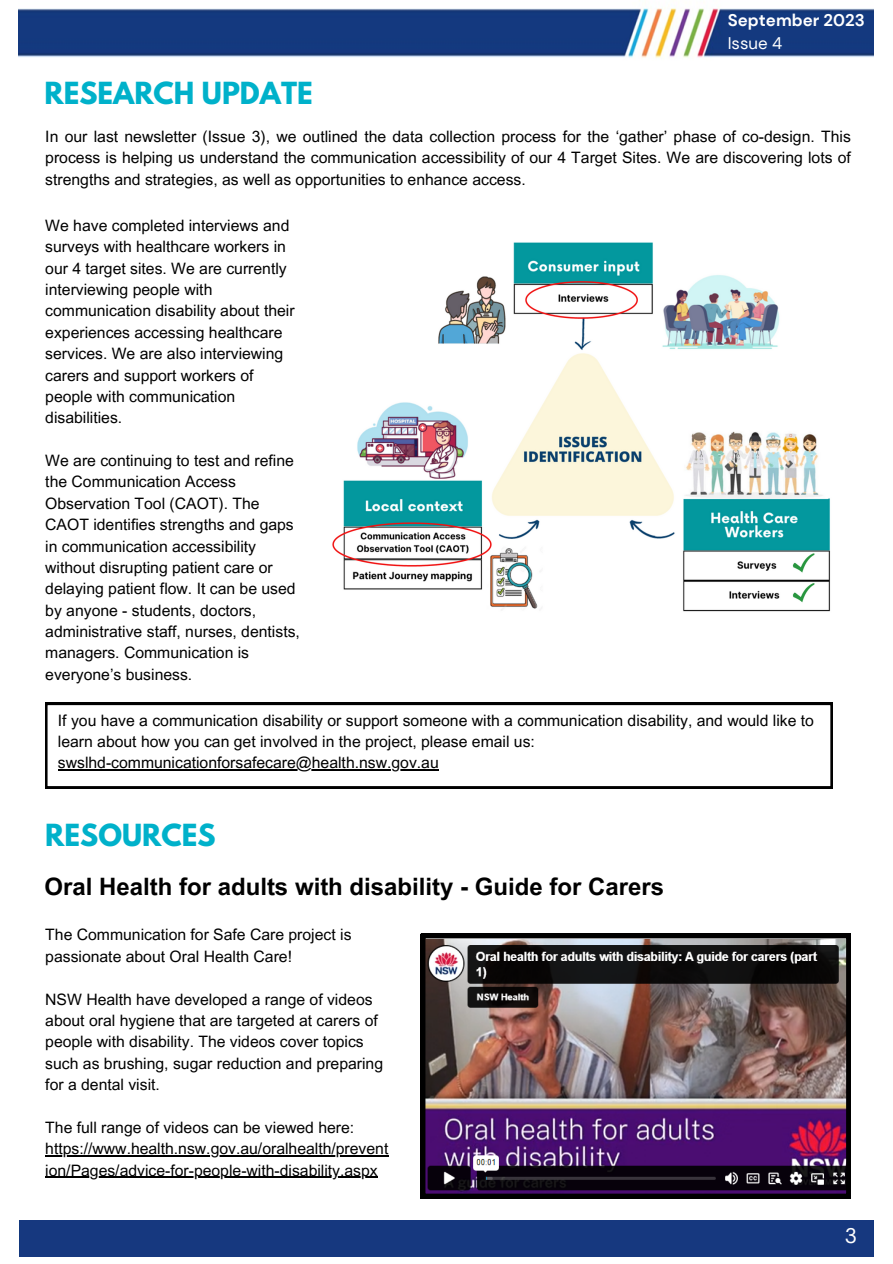
<style>
.page{position:relative;width:893px;height:1264px;background:#fff}
.page>*{position:absolute;margin:0;border:0;box-sizing:border-box;transform-origin:0 0}
.t1{font:700 27px "League Spartan";color:#00b1ca}
.t2{font:700 24px "Arial MT Pro";color:#000}
.t3{font:21px "DM Sans";color:#fff}
.t4{font:700 16.8px "DM Sans";color:#fff}
.t5{font:16.8px "DM Sans";color:#fff}
.t6{font:15.75px/21.3px "Arial MT Pro";color:#000}
</style>
<div class="page">
<img style="left:18px;top:8px;width:855px;height:50px">
<div style="left:19px;top:1220px;width:854px;height:35px;background:#16387f"></div>
<img style="left:332px;top:242px;width:499px;height:370px">
<img style="left:421px;top:933px;width:429px;height:265px">
<svg style="left:45px;top:703px;width:787px;height:85px"></svg>
<hr style="left:45px;top:1155px;width:343px;height:1px;background:#000">
<hr style="left:45px;top:1176px;width:333px;height:1px;background:#000">
<hr style="left:58px;top:769px;width:381px;height:1px;background:#000">
<p class="t4" style="left:727px;top:10px;width:138px">September 2023</p>
<p class="t5" style="left:727px;top:32px;width:56px">Issue 4</p>
<p class="t1" style="left:44px;top:80px;width:270px">RESEARCH UPDATE</p>
<p class="t6" style="left:45px;top:128px;width:807px;text-align:justify">In our last newsletter (Issue 3), we outlined the data collection process for the ‘gather’ phase of co-design. This process is helping us understand the communication accessibility of our 4 Target Sites. We are discovering lots of strengths and strategies, as well as opportunities to enhance access.</p>
<p class="t6" style="left:45px;top:217px;width:251px">We have completed interviews and surveys with healthcare workers in our 4 target sites. We are currently interviewing people with communication disability about their experiences accessing healthcare services. We are also interviewing carers and support workers of people with communication disabilities.</p>
<p class="t6" style="left:45px;top:452px;width:256px">We are continuing to test and refine the Communication Access<br>Observation Tool (CAOT). The<br>CAOT identifies strengths and gaps in communication accessibility without disrupting patient care or delaying patient flow. It can be used by anyone - students, doctors, administrative staff, nurses, dentists, managers. Communication is everyone’s business.</p>
<p class="t6" style="left:58px;top:711px;width:757px">If you have a communication disability or support someone with a communication disability, and would like to learn about how you can get involved in the project, please email us:</p>
<p class="t6" style="left:58px;top:754px;width:382px">swslhd-communicationforsafecare@health.nsw.gov.au</p>
<p class="t1" style="left:45px;top:821px;width:172px">RESOURCES</p>
<p class="t2" style="left:44px;top:877px;width:621px">Oral Health for adults with disability - Guide for Carers</p>
<p class="t6" style="left:45px;top:926px;width:308px">The Communication for Safe Care project is passionate about Oral Health Care!</p>
<p class="t6" style="left:45px;top:990px;width:339px">NSW Health have developed a range of videos about oral hygiene that are targeted at carers of people with disability. The videos cover topics such as brushing, sugar reduction and preparing for a dental visit.</p>
<p class="t6" style="left:45px;top:1118px;width:310px">The full range of videos can be viewed here:</p>
<p class="t6" style="left:45px;top:1139px;width:344px">https://www.health.nsw.gov.au/oralhealth/prevent ion/Pages/advice-for-people-with-disability.aspx</p>
<p class="t3" style="left:844px;top:1221px;width:14px">3</p>
</div>
